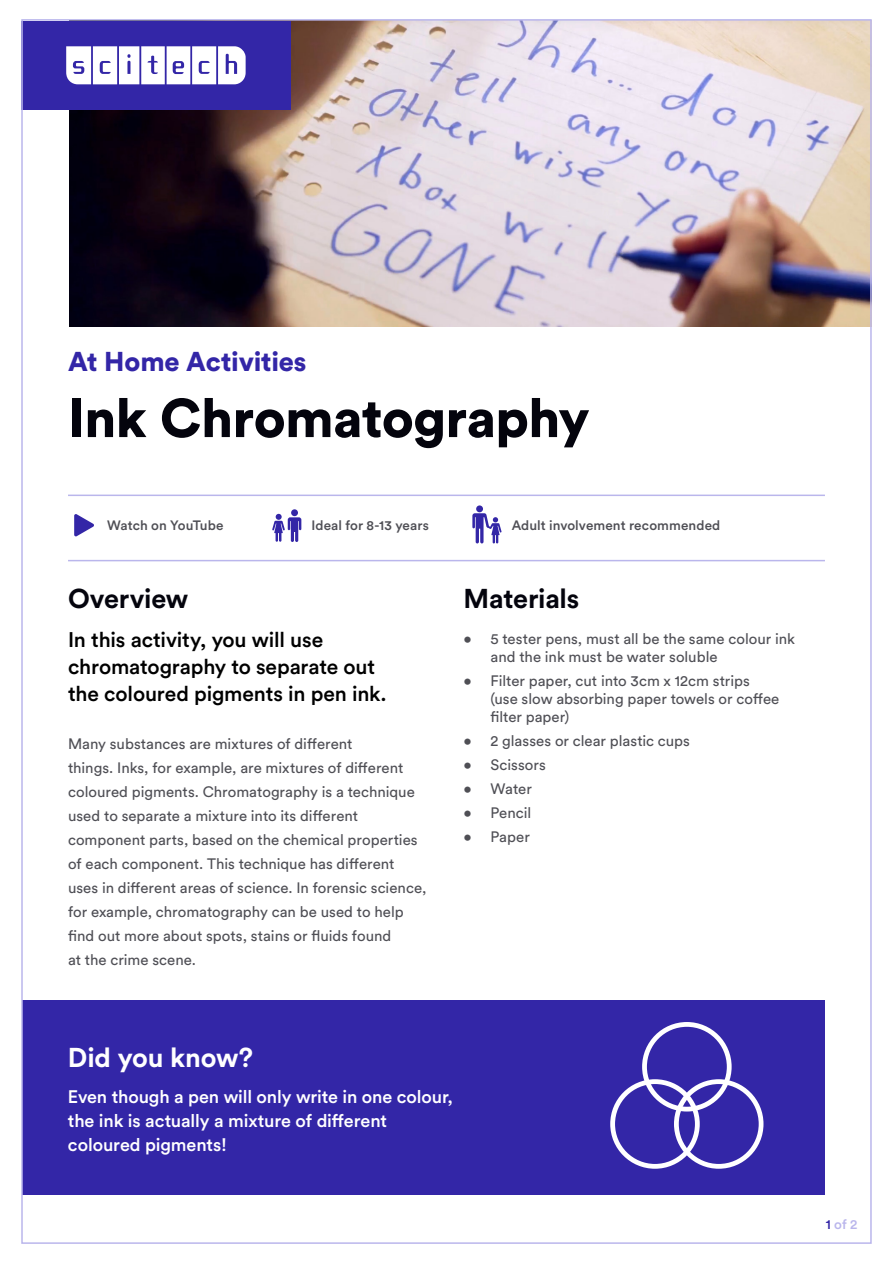
<style>
.page{position:relative;width:893px;height:1263px;background:#fff}
.page>*{position:absolute;margin:0;border:0;box-sizing:border-box;transform-origin:0 0}
.t1{font:900 54px "Circular Std";letter-spacing:-.01em;color:#04040d}
.t2{font:700 27px "Circular Std";letter-spacing:-.01em;color:#04040d}
.t3{font:900 27px "Circular Std";letter-spacing:-.005em;color:#3326a7}
.t4{font:700 27px "Circular Std";letter-spacing:-.005em;color:#fff}
.t5{font:500 21px/27px "Circular Std";letter-spacing:-.005em;color:#000}
.t6{font:500 18px/24px "Circular Std";letter-spacing:-.005em;color:#fff}
.t7{font:15px/24px "Circular Std";color:#4f4f55}
.t8{font:500 13.5px "Circular Std";letter-spacing:.005em;color:#4f4f55}
.t9{font:500 13.5px "Circular Std";color:#bab6ec}
.s1{color:#3326a7}
</style>
<div class="page">
<img style="left:70px;top:22px;width:799px;height:304px">
<hr style="left:68px;top:495px;width:757px;height:1px;background:#bab6ec">
<hr style="left:68px;top:560px;width:757px;height:1px;background:#bab6ec">
<svg style="left:74px;top:514px;width:20px;height:23px"></svg>
<svg style="left:272px;top:514px;width:29px;height:28px"></svg>
<div style="left:291px;top:509px;width:7px;height:7px;background:#3326a7;border-radius:50%"></div>
<div style="left:476px;top:505px;width:7px;height:7px;background:#3326a7;border-radius:50%"></div>
<svg style="left:472px;top:513px;width:30px;height:30px"></svg>
<div style="left:23px;top:1000px;width:802px;height:194px;background:#3326a7"></div>
<div style="left:610px;top:1079px;width:90px;height:90px;border:5px solid #fff;border-radius:50%"></div>
<div style="left:674px;top:1079px;width:89px;height:90px;border:5px solid #fff;border-radius:50%"></div>
<div style="left:642px;top:1022px;width:90px;height:89px;border:5px solid #fff;border-radius:50%"></div>
<div style="left:21px;top:21px;width:270px;height:88px;background:#3326a7"></div>
<svg style="left:66px;top:46px;width:180px;height:38px;background:#dedcf0"></svg>
<h2 class="t3" style="left:68px;top:344px;width:240px">At Home Activities</h2>
<h1 class="t1" style="left:68px;top:382px;width:523px">Ink Chromatography</h1>
<p class="t8" style="left:107px;top:517px;width:118px">Watch on YouTube</p>
<p class="t8" style="left:311px;top:517px;width:119px">Ideal for 8-13 years</p>
<p class="t8" style="left:512px;top:517px;width:210px">Adult involvement recommended</p>
<h2 class="t2" style="left:68px;top:581px;width:122px">Overview</h2>
<h3 class="t5" style="left:68px;top:626px;width:320px">In this activity, you will use chromatography to separate out the coloured pigments in pen ink.</h3>
<p class="t7" style="left:68px;top:732px;width:360px">Many substances are mixtures of different<br>things. Inks, for example, are mixtures of different coloured pigments. Chromatography is a technique used to separate a mixture into its different component parts, based on the chemical properties of each component. This technique has different uses in different areas of science. In forensic science, for example, chromatography can be used to help find out more about spots, stains or fluids found<br>at the crime scene.</p>
<h2 class="t2" style="left:463px;top:581px;width:117px">Materials</h2>
<p class="t7" style="left:490px;top:630px;width:306px;line-height:18px;text-indent:-27px">• 5 tester pens, must all be the same colour ink and the ink must be water soluble</p>
<p class="t7" style="left:490px;top:672px;width:290px;line-height:18px;text-indent:-27px">• Filter paper, cut into 3cm x 12cm strips (use slow absorbing paper towels or coffee filter paper)</p>
<p class="t7" style="left:463px;top:729px;width:228px">• 2 glasses or clear plastic cups</p>
<p class="t7" style="left:463px;top:753px;width:84px">• Scissors</p>
<p class="t7" style="left:463px;top:777px;width:70px">• Water</p>
<p class="t7" style="left:463px;top:801px;width:69px">• Pencil</p>
<p class="t7" style="left:463px;top:825px;width:68px">• Paper</p>
<h2 class="t4" style="left:68px;top:1040px;width:187px">Did you know?</h2>
<p class="t6" style="left:68px;top:1084px;width:387px">Even though a pen will only write in one colour, the ink is actually a mixture of different coloured pigments!</p>
<p class="t9" style="left:826px;top:1216px;width:33px"><span class="s1">1</span> of 2</p>
</div>
